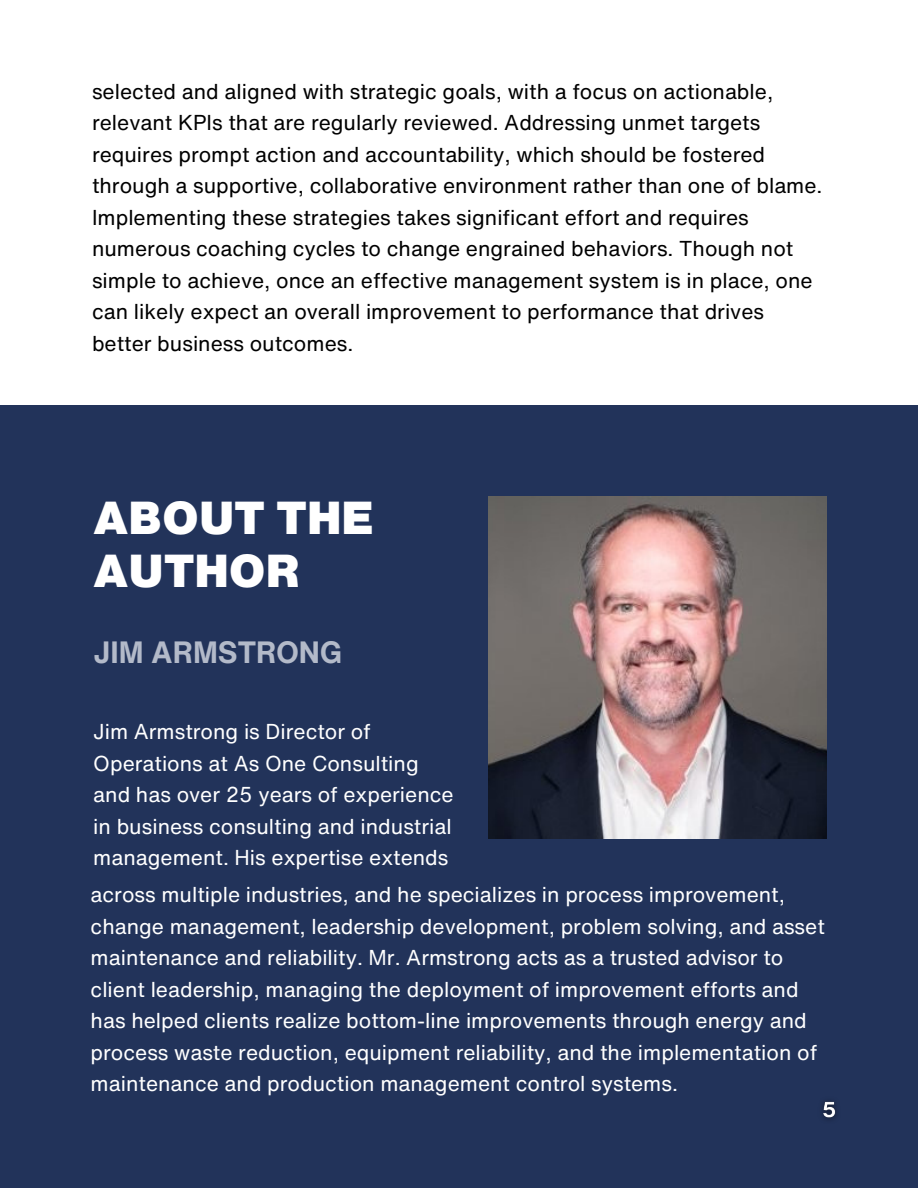
<style>
.page{position:relative;width:918px;height:1188px;background:#fff}
.page>*{position:absolute;margin:0;border:0;box-sizing:border-box;transform-origin:0 0}
.t1{font:900 45px/52.8px "Helvetica Now Text";color:#fff}
.t2{font:700 30px "Helvetica Now Text";color:#b3bac9}
.t3{font:21px/31.5px "Helvetica Now Text";color:#fff}
.t4{font:21px/31.5px "Helvetica Now Text";color:#000}
</style>
<div class="page">
<div style="left:0;top:405px;width:918px;height:783px;background:#22335a"></div>
<img style="left:489px;top:496px;width:337px;height:343px">
<img style="left:822px;top:1102px;width:15px;height:18px">
<p class="t4" style="left:92px;top:75px;width:732px">selected and aligned with strategic goals, with a focus on actionable, relevant KPIs that are regularly reviewed. Addressing unmet targets requires prompt action and accountability, which should be fostered through a supportive, collaborative environment rather than one of blame.<br>Implementing these strategies takes significant effort and requires numerous coaching cycles to change engrained behaviors. Though not simple to achieve, once an effective management system is in place, one can likely expect an overall improvement to performance that drives better business outcomes.</p>
<h1 class="t1" style="left:93px;top:490px;width:282px">ABOUT THE<br>AUTHOR</h1>
<h2 class="t2" style="left:93px;top:630px;width:251px">JIM ARMSTRONG</h2>
<p class="t3" style="left:93px;top:716px;width:362px">Jim Armstrong is Director of Operations at As One Consulting and has over 25 years of experience in business consulting and industrial management. His expertise extends</p>
<p class="t3" style="left:91px;top:879px;width:736px">across multiple industries, and he specializes in process improvement, change management, leadership development, problem solving, and asset maintenance and reliability. Mr. Armstrong acts as a trusted advisor to client leadership, managing the deployment of improvement efforts and has helped clients realize bottom-line improvements through energy and process waste reduction, equipment reliability, and the implementation of maintenance and production management control systems.</p>
</div>
